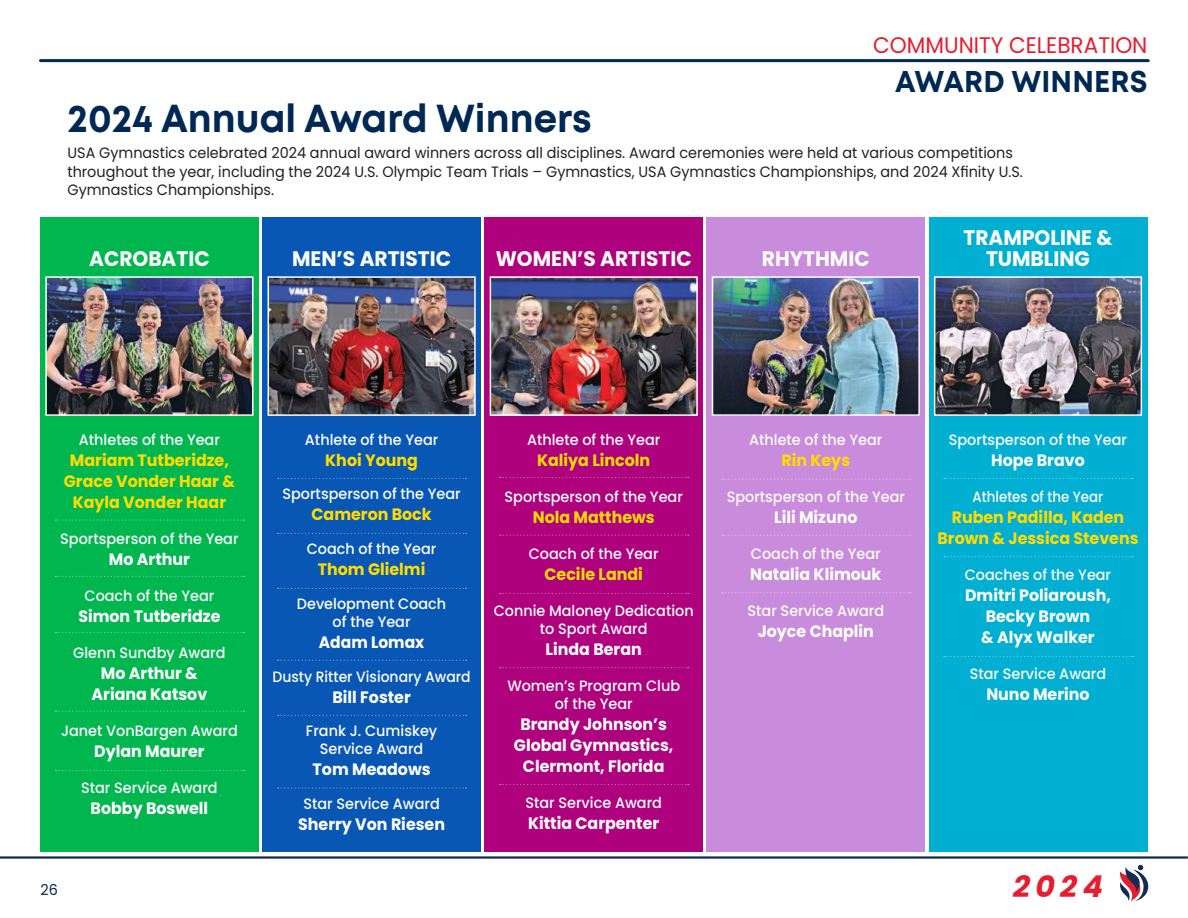
<style>
.page{position:relative;width:1188px;height:918px;background:#fff}
.page>*{position:absolute;margin:0;border:0;box-sizing:border-box;transform-origin:0 0}
.big_head{font:700 39px "Mont";color:#002855;scale:.96 1}
.big_head-little{font:700 30px "Mont";letter-spacing:.005em;color:#002855;scale:.96 1}
.t1{font:italic 700 30px "Poppins";color:#e81c2e}
.top_li_l_headers{font:22.5px "Poppins";color:#e81c2e;scale:.96 1}
.sub{font:700 21px/21px "Poppins";color:#fff;text-align:center;scale:.96 1}
.award-recipient{font:700 16.5px/21px "Poppins";color:#fff;text-align:center;scale:.96 1}
.award-recipient-2{font:700 16.5px/21px "Poppins";color:#ffdc01;text-align:center;scale:.96 1}
.award-recipient-3{font:700 16.5px "Poppins";color:#fff;scale:.94 1}
.award-title{font:500 15px/18px "Poppins";color:#fff;text-align:center;scale:.96 1}
.bod{font:15px/18.8px "Poppins";color:#231f20;scale:.96 1}
.award-title-2{font:500 15px "Poppins";color:#fff;scale:.93 1}
.award-title-3{font:500 15px "Poppins";color:#fff;scale:.89 1}
.t2{font:15px "Poppins";color:#002855;scale:.96 1}
</style>
<div class="page">
<div style="left:40px;top:218px;width:219px;height:634px;background:#00b74f"></div>
<div style="left:262px;top:218px;width:219px;height:634px;background:#0857b5"></div>
<div style="left:706px;top:218px;width:219px;height:634px;background:#c98bdb"></div>
<div style="left:484px;top:218px;width:219px;height:634px;background:#af007e"></div>
<div style="left:929px;top:218px;width:219px;height:634px;background:#00afd2"></div>
<svg style="left:0;top:856px;width:1188px;height:33px"></svg>
<hr style="left:40px;top:59px;width:1108px;height:3px;background:#002855">
<svg style="left:1120px;top:865px;width:28px;height:36px"></svg>
<svg style="left:55px;top:519px;width:189px;height:2px"></svg>
<svg style="left:278px;top:478px;width:189px;height:1px"></svg>
<svg style="left:278px;top:533px;width:189px;height:1px"></svg>
<svg style="left:278px;top:588px;width:189px;height:1px"></svg>
<svg style="left:278px;top:660px;width:189px;height:1px"></svg>
<svg style="left:278px;top:715px;width:189px;height:1px"></svg>
<svg style="left:278px;top:788px;width:189px;height:1px"></svg>
<svg style="left:500px;top:477px;width:189px;height:1px"></svg>
<svg style="left:500px;top:535px;width:189px;height:1px"></svg>
<svg style="left:500px;top:593px;width:189px;height:1px"></svg>
<svg style="left:500px;top:667px;width:189px;height:1px"></svg>
<svg style="left:500px;top:784px;width:189px;height:1px"></svg>
<svg style="left:722px;top:479px;width:189px;height:1px"></svg>
<svg style="left:722px;top:535px;width:189px;height:1px"></svg>
<svg style="left:722px;top:592px;width:189px;height:1px"></svg>
<svg style="left:944px;top:478px;width:189px;height:1px"></svg>
<svg style="left:944px;top:556px;width:189px;height:1px"></svg>
<svg style="left:944px;top:656px;width:189px;height:1px"></svg>
<svg style="left:55px;top:576px;width:189px;height:1px"></svg>
<svg style="left:55px;top:632px;width:189px;height:1px"></svg>
<svg style="left:55px;top:711px;width:189px;height:1px"></svg>
<svg style="left:55px;top:770px;width:189px;height:1px"></svg>
<img style="left:937px;top:279px;width:202px;height:134px">
<div style="left:934px;top:276px;width:208px;height:140px;border:2px solid #fff"></div>
<img style="left:48px;top:279px;width:203px;height:134px">
<div style="left:45px;top:276px;width:209px;height:140px;border:2px solid #fff"></div>
<img style="left:271px;top:279px;width:202px;height:134px">
<div style="left:268px;top:276px;width:208px;height:140px;border:2px solid #fff"></div>
<img style="left:493px;top:279px;width:202px;height:134px">
<div style="left:490px;top:276px;width:208px;height:140px;border:2px solid #fff"></div>
<img style="left:715px;top:279px;width:202px;height:134px">
<div style="left:712px;top:276px;width:208px;height:140px;border:2px solid #fff"></div>
<p class="top_li_l_headers" style="left:873px;top:32px;width:287px">COMMUNITY CELEBRATION</p>
<p class="big_head-little" style="left:895px;top:62px;width:264px">AWARD WINNERS</p>
<p class="big_head" style="left:68px;top:93px;width:548px">2024 Annual Award Winners</p>
<p class="bod" style="left:68px;top:143px;width:997px">USA Gymnastics celebrated 2024 annual award winners across all disciplines. Award ceremonies were held at various competitions throughout the year, including the 2024 U.S. Olympic Team Trials – Gymnastics, USA Gymnastics Championships, and 2024 Xfinity U.S.<br>Gymnastics Championships.</p>
<p class="sub" style="left:89px;top:248px;width:127px">ACROBATIC</p>
<p class="sub" style="left:292px;top:248px;width:167px">MEN’S ARTISTIC</p>
<p class="sub" style="left:496px;top:248px;width:206px">WOMEN’S ARTISTIC</p>
<p class="sub" style="left:762px;top:248px;width:114px">RHYTHMIC</p>
<p class="sub" style="left:964px;top:227px;width:157px">TRAMPOLINE &amp;<br>TUMBLING</p>
<p class="award-title" style="left:79px;top:430px;width:148px">Athletes of the Year</p>
<p class="award-recipient-2" style="left:64px;top:449px;width:180px">Mariam Tutberidze,<br>Grace Vonder Haar &amp;<br>Kayla Vonder Haar</p>
<p class="award-title" style="left:60px;top:529px;width:187px">Sportsperson of the Year</p>
<p class="award-recipient" style="left:109px;top:548px;width:86px">Mo Arthur</p>
<p class="award-title" style="left:85px;top:586px;width:137px">Coach of the Year</p>
<p class="award-recipient" style="left:78px;top:605px;width:150px">Simon Tutberidze</p>
<p class="award-title" style="left:73px;top:643px;width:160px">Glenn Sundby Award</p>
<p class="award-recipient" style="left:101px;top:662px;width:103px">Mo Arthur &amp;</p>
<p class="award-recipient" style="left:92px;top:683px;width:122px">Ariana Katsov</p>
<p class="award-title" style="left:61px;top:721px;width:186px">Janet VonBargen Award</p>
<p class="award-recipient" style="left:94px;top:740px;width:116px">Dylan Maurer</p>
<p class="award-title" style="left:81px;top:778px;width:144px">Star Service Award</p>
<p class="award-recipient" style="left:91px;top:797px;width:124px">Bobby Boswell</p>
<p class="award-title" style="left:305px;top:430px;width:140px">Athlete of the Year</p>
<p class="award-recipient-2" style="left:325px;top:449px;width:98px">Khoi Young</p>
<p class="award-title" style="left:282px;top:485px;width:187px">Sportsperson of the Year</p>
<p class="award-recipient-2" style="left:312px;top:504px;width:127px">Cameron Bock</p>
<p class="award-title" style="left:307px;top:540px;width:137px">Coach of the Year</p>
<p class="award-recipient-2" style="left:318px;top:559px;width:114px">Thom Glielmi</p>
<p class="award-title" style="left:297px;top:595px;width:157px">Development Coach</p>
<p class="award-title" style="left:333px;top:613px;width:83px">of the Year</p>
<p class="award-recipient-3" style="left:319px;top:632px;width:114px">Adam Lomax</p>
<p class="award-title-2" style="left:272px;top:668px;width:215px">Dusty Ritter Visionary Award</p>
<p class="award-recipient" style="left:332px;top:686px;width:83px">Bill Foster</p>
<p class="award-title" style="left:306px;top:722px;width:138px">Frank J. Cumiskey</p>
<p class="award-title" style="left:320px;top:740px;width:109px">Service Award</p>
<p class="award-recipient" style="left:313px;top:759px;width:124px">Tom Meadows</p>
<p class="award-title" style="left:303px;top:795px;width:144px">Star Service Award</p>
<p class="award-recipient" style="left:298px;top:814px;width:154px">Sherry Von Riesen</p>
<p class="award-title" style="left:527px;top:430px;width:140px">Athlete of the Year</p>
<p class="award-recipient-2" style="left:537px;top:449px;width:119px">Kaliya Lincoln</p>
<p class="award-title" style="left:505px;top:487px;width:187px">Sportsperson of the Year</p>
<p class="award-recipient-2" style="left:533px;top:506px;width:129px">Nola Matthews</p>
<p class="award-title" style="left:529px;top:544px;width:137px">Coach of the Year</p>
<p class="award-recipient-2" style="left:545px;top:563px;width:104px">Cecile Landi</p>
<p class="award-title" style="left:494px;top:601px;width:210px">Connie Maloney Dedication to Sport Award</p>
<p class="award-recipient" style="left:546px;top:638px;width:102px">Linda Beran</p>
<p class="award-title" style="left:507px;top:676px;width:181px">Women’s Program Club</p>
<p class="award-title" style="left:555px;top:694px;width:83px">of the Year</p>
<p class="award-recipient" style="left:514px;top:713px;width:168px">Brandy Johnson’s<br>Global Gymnastics,<br>Clermont, Florida</p>
<p class="award-title" style="left:525px;top:793px;width:144px">Star Service Award</p>
<p class="award-recipient" style="left:528px;top:812px;width:138px">Kittia Carpenter</p>
<p class="award-title" style="left:749px;top:430px;width:140px">Athlete of the Year</p>
<p class="award-recipient-2" style="left:781px;top:449px;width:73px">Rin Keys</p>
<p class="award-title" style="left:727px;top:487px;width:187px">Sportsperson of the Year</p>
<p class="award-recipient" style="left:774px;top:506px;width:88px">Lili Mizuno</p>
<p class="award-title" style="left:751px;top:544px;width:137px">Coach of the Year</p>
<p class="award-recipient" style="left:750px;top:563px;width:138px">Natalia Klimouk</p>
<p class="award-title" style="left:748px;top:601px;width:144px">Star Service Award</p>
<p class="award-recipient" style="left:758px;top:620px;width:123px">Joyce Chaplin</p>
<p class="award-title" style="left:949px;top:430px;width:187px">Sportsperson of the Year</p>
<p class="award-recipient" style="left:991px;top:449px;width:99px">Hope Bravo</p>
<p class="award-title-3" style="left:973px;top:488px;width:148px">Athletes of the Year</p>
<p class="award-recipient-2" style="left:937px;top:506px;width:211px">Ruben Padilla, Kaden<br>Brown &amp; Jessica Stevens</p>
<p class="award-title" style="left:965px;top:565px;width:154px">Coaches of the Year</p>
<p class="award-recipient" style="left:965px;top:584px;width:153px">Dmitri Poliaroush,</p>
<p class="award-recipient" style="left:986px;top:605px;width:110px">Becky Brown</p>
<p class="award-recipient" style="left:981px;top:626px;width:120px">&amp; Alyx Walker</p>
<p class="award-title" style="left:970px;top:664px;width:144px">Star Service Award</p>
<p class="award-recipient" style="left:986px;top:683px;width:109px">Nuno Merino</p>
<p class="t2" style="left:40px;top:881px;width:20px">26</p>
<h2 class="t1" style="left:1013px;top:869px;width:91px">2024</h2>
</div>
